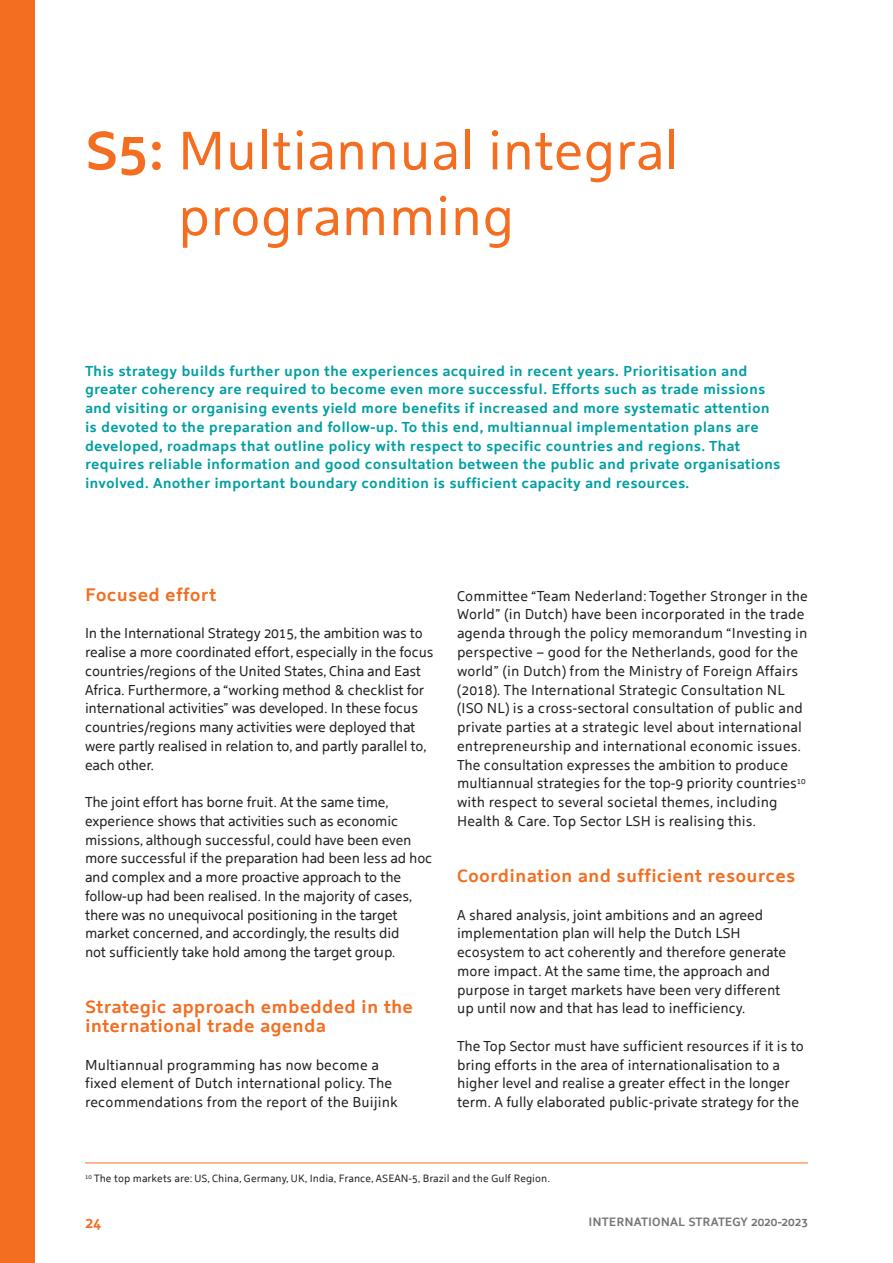
<style>
.page{position:relative;width:893px;height:1263px;background:#fff}
.page>*{position:absolute;margin:0;border:0;box-sizing:border-box;transform-origin:0 0}
.titel{font:54px/65.7px "Holland Sans";color:#f36e21}
.tussenkop{font:700 18px/18.8px "Holland Sans";color:#f36e21}
.t1{font:700 15px "Holland Sans";color:#f36e21}
.brood{font:14.25px/18.8px "Holland Sans";letter-spacing:-.01em;color:#231f20}
.intro{font:700 14.25px/18.8px "Holland Sans";color:#009ea2}
.t2{font:700 12px "Holland Sans";color:#757679}
.noten{font:10.5px "Holland Sans";color:#231f20}
.s1{font-weight:700}
</style>
<div class="page">
<hr style="left:85px;top:1162px;width:723px;height:1px;background:#f36e21">
<div style="left:0;top:0;width:34px;height:1263px;background:#f36e21"></div>
<p class="titel" style="left:178px;top:113px;width:503px;text-indent:-93px"><span class="s1">S5:</span> Multiannual integral programming</p>
<p class="intro" style="left:85px;top:360px;width:697px">This strategy builds further upon the experiences acquired in recent years. Prioritisation and greater coherency are required to become even more successful. Efforts such as trade missions and visiting or organising events yield more benefits if increased and more systematic attention is devoted to the preparation and follow-up. To this end, multiannual implementation plans are developed, roadmaps that outline policy with respect to specific countries and regions. That requires reliable information and good consultation between the public and private organisations involved. Another important boundary condition is sufficient capacity and resources.</p>
<p class="tussenkop" style="left:85px;top:583px;width:133px">Focused effort</p>
<p class="brood" style="left:85px;top:623px;width:350px">In the International Strategy 2015, the ambition was to realise a more coordinated effort, especially in the focus countries/regions of the United States, China and East Africa. Furthermore, a “working method &amp; checklist for international activities” was developed. In these focus countries/regions many activities were deployed that were partly realised in relation to, and partly parallel to, each other.</p>
<p class="brood" style="left:85px;top:791px;width:349px">The joint effort has borne fruit. At the same time, experience shows that activities such as economic missions, although successful, could have been even more successful if the preparation had been less ad hoc and complex and a more proactive approach to the follow-up had been realised. In the majority of cases, there was no unequivocal positioning in the target market concerned, and accordingly, the results did<br>not sufficiently take hold among the target group.</p>
<p class="tussenkop" style="left:85px;top:996px;width:330px">Strategic approach embedded in the international trade agenda</p>
<p class="brood" style="left:85px;top:1054px;width:314px">Multiannual programming has now become a fixed element of Dutch international policy. The recommendations from the report of the Buijink</p>
<p class="brood" style="left:457px;top:585px;width:352px">Committee “Team Nederland: Together Stronger in the World” (in Dutch) have been incorporated in the trade agenda through the policy memorandum “Investing in perspective – good for the Netherlands, good for the world” (in Dutch) from the Ministry of Foreign Affairs (2018). The International Strategic Consultation NL (ISO NL) is a cross-sectoral consultation of public and private parties at a strategic level about international entrepreneurship and international economic issues.<br>The consultation expresses the ambition to produce multiannual strategies for the top-9 priority countries<sup>10 </sup>with respect to several societal themes, including Health &amp; Care. Top Sector LSH is realising this.</p>
<p class="tussenkop" style="left:457px;top:865px;width:340px">Coordination and sufficient resources</p>
<p class="brood" style="left:457px;top:904px;width:331px">A shared analysis, joint ambitions and an agreed implementation plan will help the Dutch LSH ecosystem to act coherently and therefore generate more impact. At the same time, the approach and purpose in target markets have been very different up until now and that has lead to inefficiency.</p>
<p class="brood" style="left:457px;top:1035px;width:348px">The Top Sector must have sufficient resources if it is to bring efforts in the area of internationalisation to a higher level and realise a greater effect in the longer term. A fully elaborated public-private strategy for the</p>
<p class="noten" style="left:85px;top:1170px;width:466px"><sup>10</sup> The top markets are: US, China, Germany, UK, India, France, ASEAN-5, Brazil and the Gulf Region.</p>
<p class="t1" style="left:85px;top:1210px;width:18px">24</p>
<p class="t2" style="left:588px;top:1212px;width:221px">INTERNATIONAL STRATEGY 2020-2023</p>
</div>
